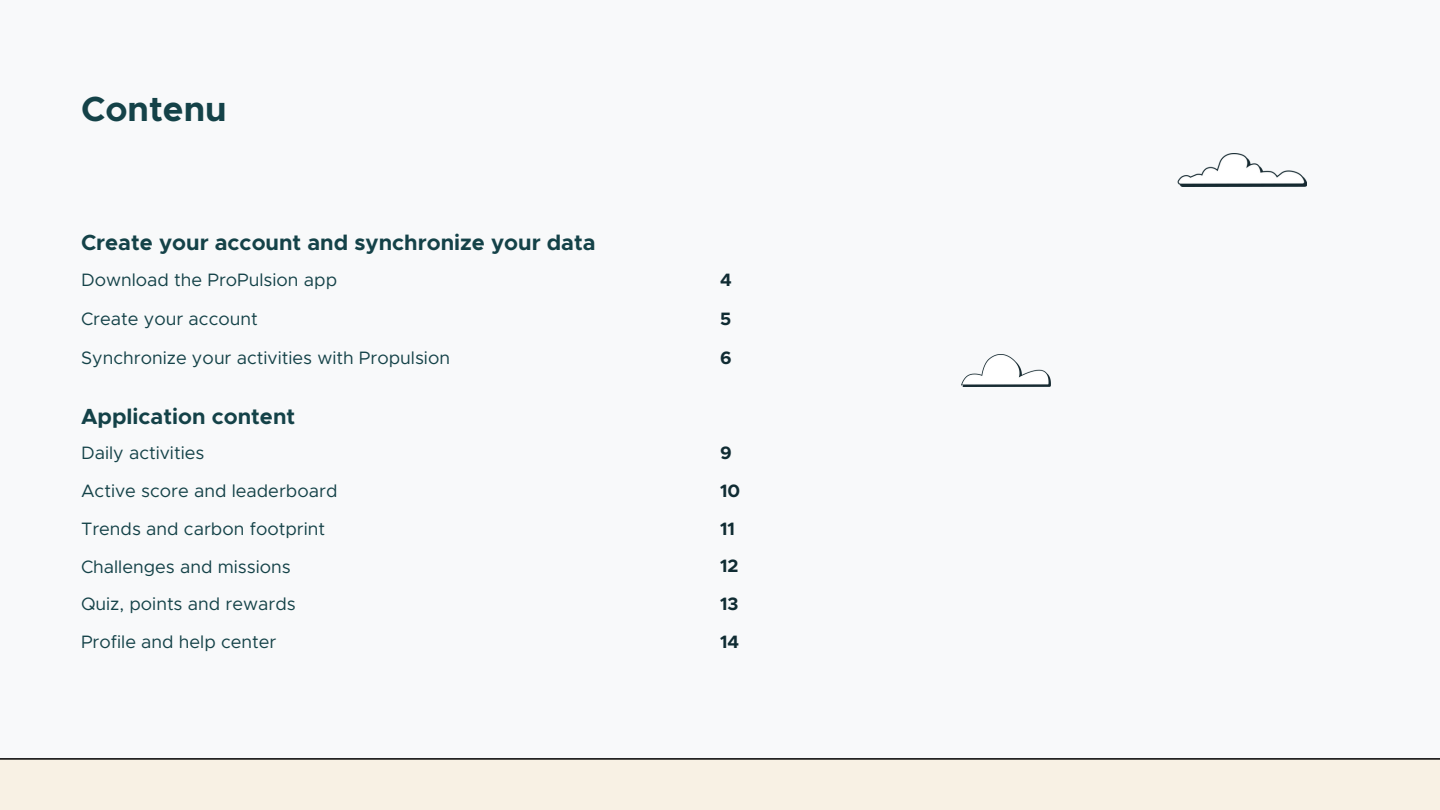
<style>
.page{position:relative;width:1440px;height:810px;background:#f8f9fa}
.page>*{position:absolute;margin:0;border:0;box-sizing:border-box;transform-origin:0 0}
.t1{font:700 35px "Metropolis";color:#144248}
.t2{font:700 22px "Metropolis";color:#144248}
.t3{font:18px "Metropolis";color:#144248}
.t4{font:700 18px "Metropolis";color:#102c33}
</style>
<div class="page">
<div style="left:0;top:759px;width:1440px;height:51px;background:#f8f1e4"></div>
<img style="left:1178px;top:153px;width:129px;height:34px">
<img style="left:962px;top:354px;width:89px;height:33px">
<h1 class="t1" style="left:81px;top:93px;width:147px">Contenu</h1>
<p class="t2" style="left:81px;top:233px;width:516px">Create your account and synchronize your data</p>
<p class="t3" style="left:81px;top:271px;width:258px">Download the ProPulsion app</p>
<p class="t3" style="left:81px;top:311px;width:178px">Create your account</p>
<p class="t3" style="left:81px;top:350px;width:371px">Synchronize your activities with Propulsion</p>
<p class="t2" style="left:81px;top:406px;width:216px">Application content</p>
<p class="t3" style="left:81px;top:445px;width:125px">Daily activities</p>
<p class="t3" style="left:81px;top:483px;width:258px">Active score and leaderboard</p>
<p class="t3" style="left:81px;top:521px;width:246px">Trends and carbon footprint</p>
<p class="t3" style="left:81px;top:558px;width:211px">Challenges and missions</p>
<p class="t3" style="left:81px;top:596px;width:216px">Quiz, points and rewards</p>
<p class="t3" style="left:81px;top:634px;width:197px">Profile and help center</p>
<p class="t4" style="left:720px;top:271px;width:13px">4</p>
<h2 class="t4" style="left:720px;top:311px;width:13px">5</h2>
<p class="t4" style="left:720px;top:350px;width:13px">6</p>
<p class="t4" style="left:720px;top:445px;width:13px">9</p>
<p class="t4" style="left:720px;top:483px;width:22px">10</p>
<p class="t4" style="left:720px;top:520px;width:16px">11</p>
<h2 class="t4" style="left:720px;top:558px;width:20px">12</h2>
<p class="t4" style="left:720px;top:596px;width:20px">13</p>
<p class="t4" style="left:720px;top:634px;width:21px">14</p>
</div>
